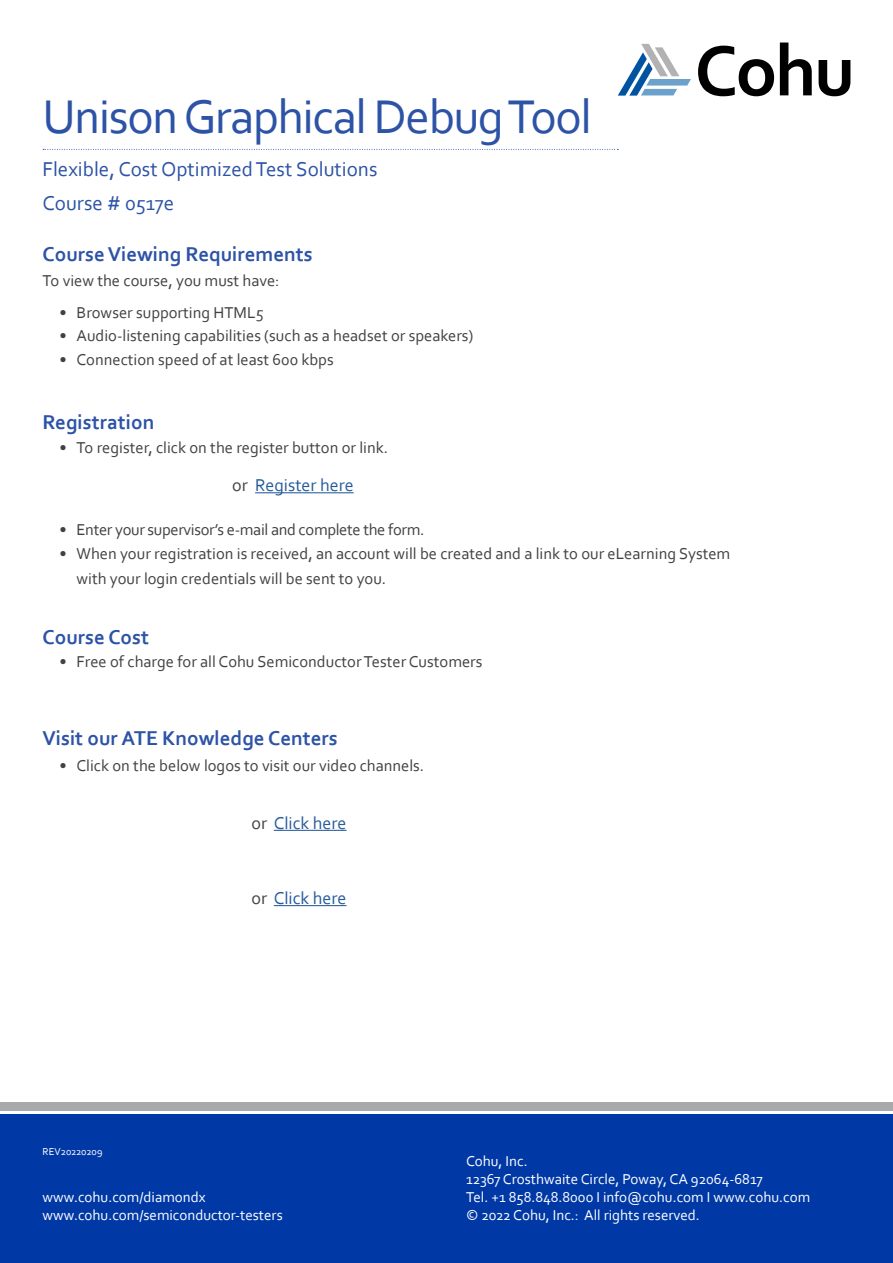
<style>
.page{position:relative;width:893px;height:1263px;background:#fff}
.page>*{position:absolute;margin:0;border:0;box-sizing:border-box;transform-origin:0 0}
.t1{font:49.5px "Corbel";letter-spacing:-.03em;color:#2d53a6}
.t2{font:700 21px "Corbel";color:#2d53a6}
.t3{font:21px/34.5px "Corbel";color:#2d53a6}
.t4{font:18px "Corbel";color:#275b9b}
.t5{font:16.5px/25.2px "Corbel";color:#414042}
.t6{font:16.5px "Corbel";letter-spacing:-.02em;color:#414042}
.t7{font:15px/18px "Corbel";color:#fff}
.t8{font:10.5px "Corbel";letter-spacing:-.02em;color:#fff}
.s1{color:#414042}
</style>
<div class="page">
<svg style="left:618px;top:44px;width:73px;height:52px"></svg>
<svg style="left:698px;top:46px;width:76px;height:50px"></svg>
<svg style="left:780px;top:43px;width:32px;height:52px"></svg>
<svg style="left:819px;top:60px;width:31px;height:36px"></svg>
<svg style="left:43px;top:149px;width:575px;height:1px"></svg>
<div style="left:0;top:1114px;width:893px;height:149px;background:#0039a6"></div>
<div style="left:0;top:1103px;width:893px;height:8px;background:#a7a9ac"></div>
<hr style="left:255px;top:492px;width:99px;height:1px;background:#275b9b">
<hr style="left:274px;top:830px;width:73px;height:1px;background:#275b9b">
<hr style="left:274px;top:905px;width:73px;height:1px;background:#275b9b">
<h1 class="t1" style="left:43px;top:86px;width:551px">Unison Graphical Debug Tool</h1>
<p class="t3" style="left:43px;top:151px;width:336px">Flexible, Cost Optimized Test Solutions<br>Course # 0517e</p>
<p class="t2" style="left:43px;top:240px;width:272px">Course Viewing Requirements</p>
<p class="t5" style="left:43px;top:268px;width:239px">To view the course, you must have:</p>
<p class="t5" style="left:60px;top:299px;width:206px">• Browser supporting HTML5</p>
<p class="t5" style="left:60px;top:323px;width:415px">• Audio-listening capabilities (such as a headset or speakers)</p>
<p class="t5" style="left:60px;top:347px;width:276px">• Connection speed of at least 600 kbps</p>
<p class="t2" style="left:43px;top:409px;width:113px">Registration</p>
<p class="t5" style="left:60px;top:434px;width:330px">• To register, click on the register button or link.</p>
<p class="t4" style="left:232px;top:474px;width:123px"><span class="s1">or</span> Register here</p>
<p class="t6" style="left:60px;top:519px;width:366px">• Enter your supervisor’s e-mail and complete the form.</p>
<p class="t5" style="left:77px;top:540px;width:655px;text-indent:-17px">• When your registration is received, an account will be created and a link to our eLearning System with your login credentials will be sent to you.</p>
<p class="t2" style="left:43px;top:624px;width:108px">Course Cost</p>
<p class="t5" style="left:60px;top:649px;width:424px">• Free of charge for all Cohu Semiconductor Tester Customers</p>
<p class="t2" style="left:43px;top:725px;width:297px">Visit our ATE Knowledge Centers</p>
<p class="t5" style="left:60px;top:753px;width:366px">• Click on the below logos to visit our video channels.</p>
<p class="t4" style="left:252px;top:811px;width:96px"><span class="s1">or</span> Click here</p>
<p class="t4" style="left:252px;top:887px;width:96px"><span class="s1">or</span> Click here</p>
<p class="t8" style="left:43px;top:1145px;width:62px">REV20220209</p>
<p class="t7" style="left:43px;top:1188px;width:242px">www.cohu.com/diamondx www.cohu.com/semiconductor-testers</p>
<p class="t7" style="left:466px;top:1152px;width:346px">Cohu, Inc.<br>12367 Crosthwaite Circle, Poway, CA 92064‐6817<br>Tel. +1 858.848.8000 I info@cohu.com I www.cohu.com © 2022 Cohu, Inc.: All rights reserved.</p>
</div>
